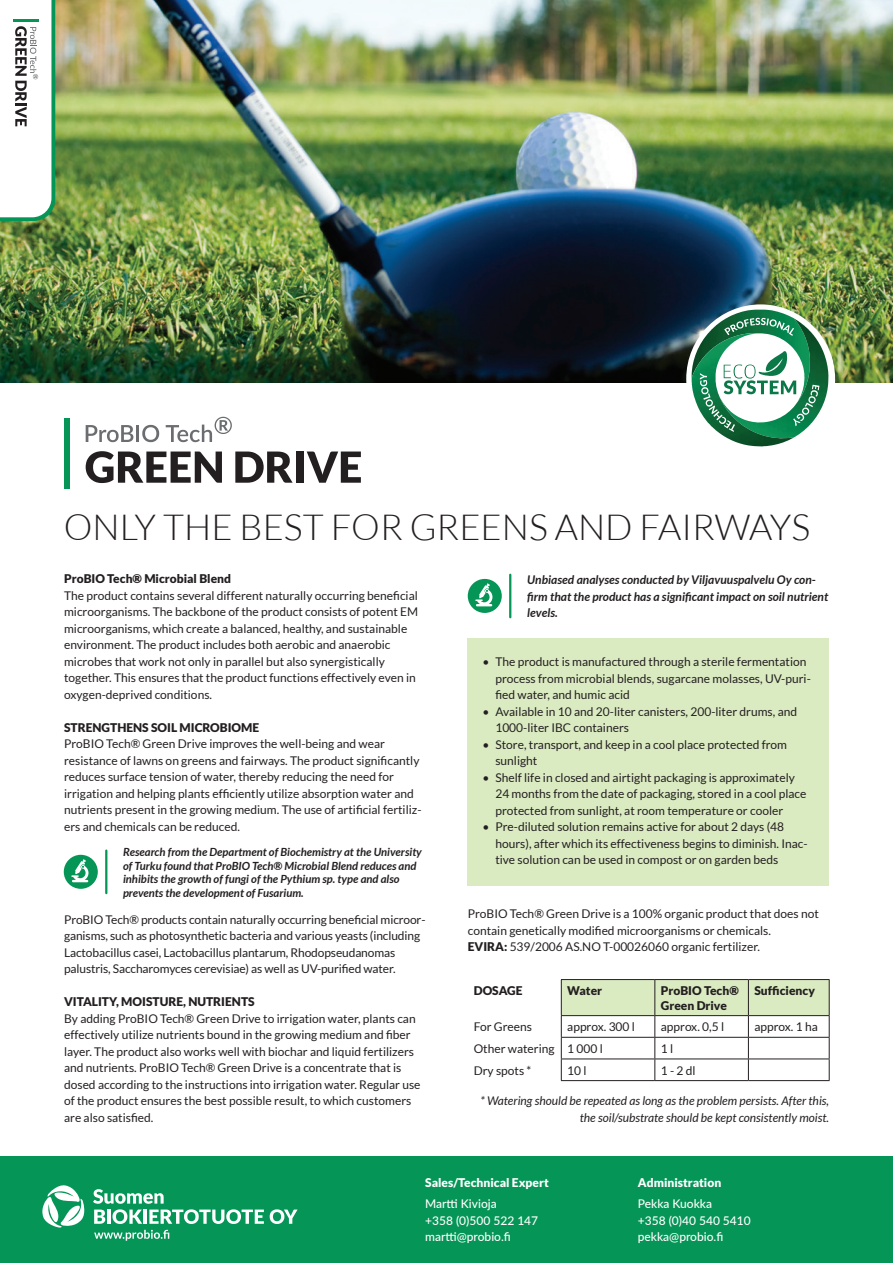
<style>
.page{position:relative;width:893px;height:1263px;background:#fff}
.page>*{position:absolute;margin:0;border:0;box-sizing:border-box;transform-origin:0 0}
.t1{font:300 36px "Lato";color:#231f20}
.t2{font:12px/16.5px "Lato";color:#231f20}
.t3{font:900 12px/14.4px "Lato";color:#231f20}
.t4{font:italic 700 12px/16.5px "Lato";color:#231f20}
.t5{font:italic 12px/16.5px "Lato";color:#231f20;text-align:right}
.t6{font:500 12px/16.5px "Lato";color:#fff}
.t7{font:900 12px "Lato";color:#fff}
.t8{font:italic 700 11.25px/13.5px "Lato";color:#231f20}
.s1{font-weight:900}
</style>
<div class="page">
<div style="left:468px;top:638px;width:361px;height:248px;background:#daeac1"></div>
<img style="left:0;top:0;width:893px;height:383px">
<svg style="left:86px;top:425px;width:73px;height:17px"></svg>
<svg style="left:166px;top:417px;width:66px;height:25px"></svg>
<div style="left:64px;top:419px;width:6px;height:70px;background:#059556"></div>
<svg style="left:86px;top:451px;width:136px;height:32px"></svg>
<svg style="left:235px;top:451px;width:58px;height:32px"></svg>
<div style="left:296px;top:451px;width:7px;height:32px;background:#231f20"></div>
<svg style="left:307px;top:451px;width:54px;height:32px"></svg>
<hr style="left:561px;top:1080px;width:94px;height:1px;background:#231f20">
<hr style="left:655px;top:1080px;width:93px;height:1px;background:#231f20">
<hr style="left:748px;top:1080px;width:82px;height:1px;background:#231f20">
<svg style="left:561px;top:979px;width:269px;height:101px"></svg>
<div style="left:468px;top:579px;width:34px;height:34px;background:#059556;border-radius:50%"></div>
<svg style="left:475px;top:583px;width:17px;height:23px"></svg>
<hr style="left:509px;top:575px;width:2px;height:42px;background:#059556">
<div style="left:0;top:1157px;width:893px;height:106px;background:#059556"></div>
<svg style="left:42px;top:1185px;width:43px;height:43px"></svg>
<svg style="left:93px;top:1189px;width:171px;height:35px"></svg>
<svg style="left:270px;top:1209px;width:28px;height:15px"></svg>
<svg style="left:94px;top:1230px;width:75px;height:11px"></svg>
<div style="left:64px;top:855px;width:34px;height:34px;background:#059556;border-radius:50%"></div>
<svg style="left:71px;top:859px;width:17px;height:23px"></svg>
<hr style="left:105px;top:851px;width:2px;height:42px;background:#059556">
<svg style="left:686px;top:304px;width:149px;height:149px"></svg>
<img style="left:692px;top:310px;width:112px;height:23px">
<img style="left:721px;top:327px;width:89px;height:111px">
<img style="left:691px;top:333px;width:72px;height:113px">
<svg style="left:724px;top:318px;width:70px;height:18px"></svg>
<svg style="left:700px;top:344px;width:119px;height:88px"></svg>
<svg style="left:0;top:0;width:55px;height:221px"></svg>
<h1 class="t1" style="left:64px;top:508px;width:748px">ONLY THE BEST FOR GREENS AND FAIRWAYS</h1>
<p class="t3" style="left:64px;top:571px;width:169px">ProBIO Tech® Microbial Blend</p>
<p class="t2" style="left:64px;top:587px;width:356px">The product contains several different naturally occurring beneficial microorganisms. The backbone of the product consists of potent EM microorganisms, which create a balanced, healthy, and sustainable environment. The product includes both aerobic and anaerobic microbes that work not only in parallel but also synergistically together. This ensures that the product functions effectively even in oxygen-deprived conditions.</p>
<p class="t3" style="left:64px;top:720px;width:197px">STRENGTHENS SOIL MICROBIOME</p>
<p class="t2" style="left:64px;top:736px;width:359px">ProBIO Tech® Green Drive improves the well-being and wear resistance of lawns on greens and fairways. The product significantly reduces surface tension of water, thereby reducing the need for irrigation and helping plants efficiently utilize absorption water and nutrients present in the growing medium. The use of artificial fertiliz&shy;ers and chemicals can be reduced.</p>
<p class="t8" style="left:123px;top:845px;width:300px">Research from the Department of Biochemistry at the University of Turku found that ProBIO Tech® Microbial Blend reduces and inhibits the growth of fungi of the Pythium sp. type and also prevents the development of Fusarium.</p>
<p class="t2" style="left:64px;top:911px;width:363px">ProBIO Tech® products contain naturally occurring beneficial microor&shy;ganisms, such as photosynthetic bacteria and various yeasts (including Lactobacillus casei, Lactobacillus plantarum, Rhodopseudanomas palustris, Saccharomyces cerevisiae) as well as UV-purified water.</p>
<p class="t3" style="left:64px;top:994px;width:192px">VITALITY, MOISTURE, NUTRIENTS</p>
<p class="t2" style="left:64px;top:1010px;width:358px">By adding ProBIO Tech® Green Drive to irrigation water, plants can effectively utilize nutrients bound in the growing medium and fiber layer. The product also works well with biochar and liquid fertilizers and nutrients. ProBIO Tech® Green Drive is a concentrate that is dosed according to the instructions into irrigation water. Regular use of the product ensures the best possible result, to which customers are also satisfied.</p>
<p class="t4" style="left:527px;top:572px;width:302px">Unbiased analyses conducted by Viljavuuspalvelu Oy con&shy;firm that the product has a significant impact on soil nutrient levels.</p>
<p class="t2" style="left:495px;top:653px;width:317px;text-indent:-13px">• The product is manufactured through a sterile fermentation process from microbial blends, sugarcane molasses, UV-puri&shy;fied water, and humic acid</p>
<p class="t2" style="left:495px;top:703px;width:303px;text-indent:-13px">• Available in 10 and 20-liter canisters, 200-liter drums, and<br>1000-liter IBC containers</p>
<p class="t2" style="left:495px;top:736px;width:293px;text-indent:-13px">• Store, transport, and keep in a cool place protected from sunlight</p>
<p class="t2" style="left:495px;top:769px;width:313px;text-indent:-13px">• Shelf life in closed and airtight packaging is approximately<br>24 months from the date of packaging, stored in a cool place protected from sunlight, at room temperature or cooler</p>
<p class="t2" style="left:495px;top:818px;width:314px;text-indent:-13px">• Pre-diluted solution remains active for about 2 days (48 hours), after which its effectiveness begins to diminish. Inac&shy;tive solution can be used in compost or on garden beds</p>
<p class="t2" style="left:468px;top:905px;width:353px">ProBIO Tech® Green Drive is a 100% organic product that does not contain genetically modified microorganisms or chemicals.<br><span class="s1">EVIRA:</span> 539/2006 AS.NO T-00026060 organic fertilizer.</p>
<p class="t3" style="left:474px;top:983px;width:50px">DOSAGE</p>
<p class="t3" style="left:567px;top:983px;width:36px">Water</p>
<p class="t3" style="left:661px;top:983px;width:79px">ProBIO Tech®<br>Green Drive</p>
<p class="t3" style="left:754px;top:983px;width:62px">Sufficiency</p>
<p class="t2" style="left:474px;top:1018px;width:60px">For Greens</p>
<p class="t2" style="left:567px;top:1018px;width:69px">approx. 300 l</p>
<p class="t2" style="left:661px;top:1018px;width:65px">approx. 0,5 l</p>
<p class="t2" style="left:754px;top:1018px;width:65px">approx. 1 ha</p>
<p class="t2" style="left:474px;top:1040px;width:131px">Other watering 1 000 l</p>
<p class="t2" style="left:661px;top:1040px;width:14px">1 l</p>
<p class="t2" style="left:474px;top:1062px;width:59px">Dry spots *</p>
<p class="t2" style="left:567px;top:1062px;width:21px">10 l</p>
<p class="t2" style="left:661px;top:1062px;width:36px">1 - 2 dl</p>
<p class="t5" style="left:480px;top:1093px;width:350px">* Watering should be repeated as long as the problem persists. After this, the soil/substrate should be kept consistently moist.</p>
<p class="t7" style="left:425px;top:1176px;width:125px">Sales/Technical Expert</p>
<p class="t6" style="left:425px;top:1195px;width:114px">Martti Kivioja<br>+358 (0)500 522 147 martti@probio.fi</p>
<p class="t7" style="left:638px;top:1176px;width:85px">Administration</p>
<p class="t6" style="left:638px;top:1195px;width:114px">Pekka Kuokka<br>+358 (0)40 540 5410 pekka@probio.fi</p>
</div>
